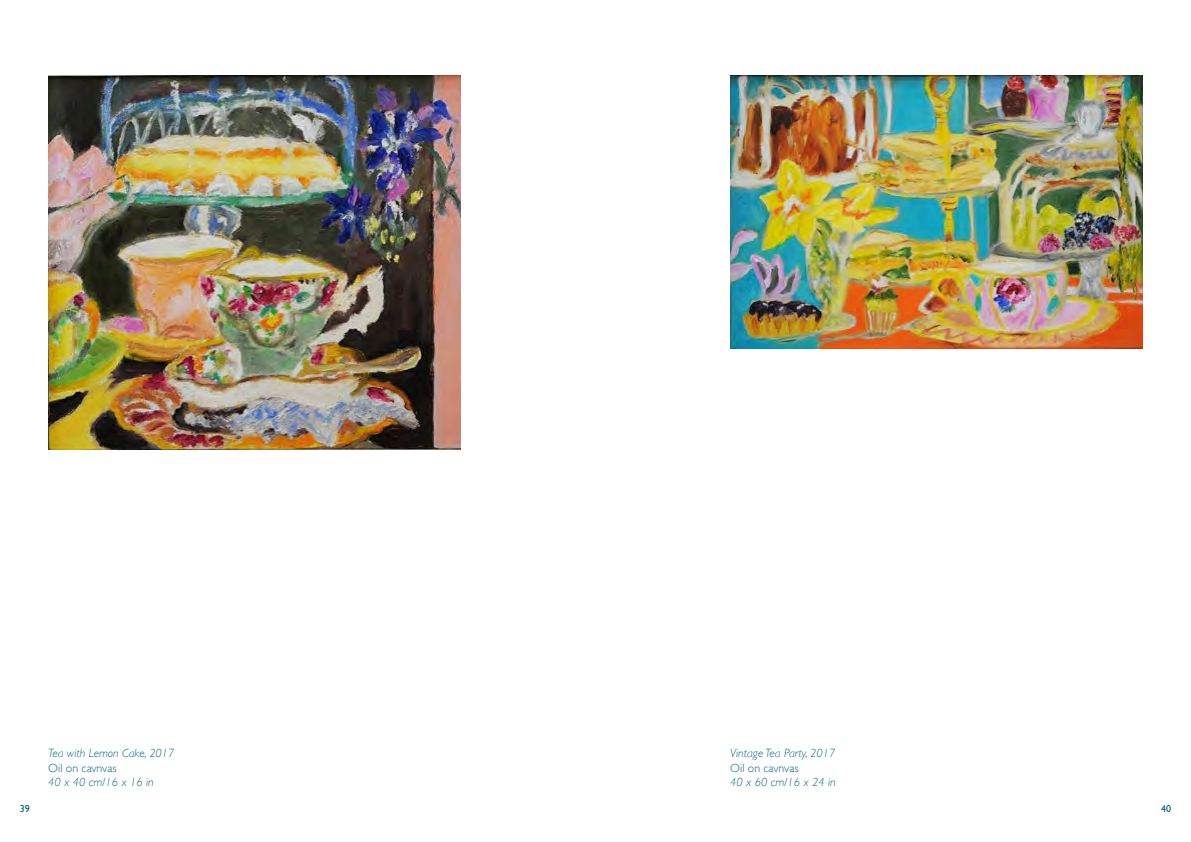
<style>
.page{position:relative;width:1191px;height:842px;background:#fff}
.page>*{position:absolute;margin:0;border:0;box-sizing:border-box;transform-origin:0 0}
.t1{font:italic 300 12px "Gill Sans";color:#106a82}
.t2{font:300 12px "Gill Sans";color:#106a82}
.t3{font:10px "Gill Sans";color:#006179}
</style>
<div class="page">
<img style="left:48px;top:75px;width:413px;height:374px">
<img style="left:730px;top:75px;width:412px;height:274px">
<p class="t1" style="left:48px;top:747px;width:128px">Tea with Lemon Cake, 2017</p>
<p class="t2" style="left:48px;top:758px;width:70px">Oil on cavnvas</p>
<p class="t1" style="left:48px;top:775px;width:107px">40 x 40 cm/16 x 16 in</p>
<p class="t1" style="left:730px;top:747px;width:107px">Vintage Tea Party, 2017</p>
<p class="t2" style="left:730px;top:758px;width:70px">Oil on cavnvas</p>
<p class="t1" style="left:730px;top:775px;width:107px">40 x 60 cm/16 x 24 in</p>
<p class="t3" style="left:20px;top:803px;width:11px">39</p>
<p class="t3" style="left:1161px;top:803px;width:11px">40</p>
</div>
